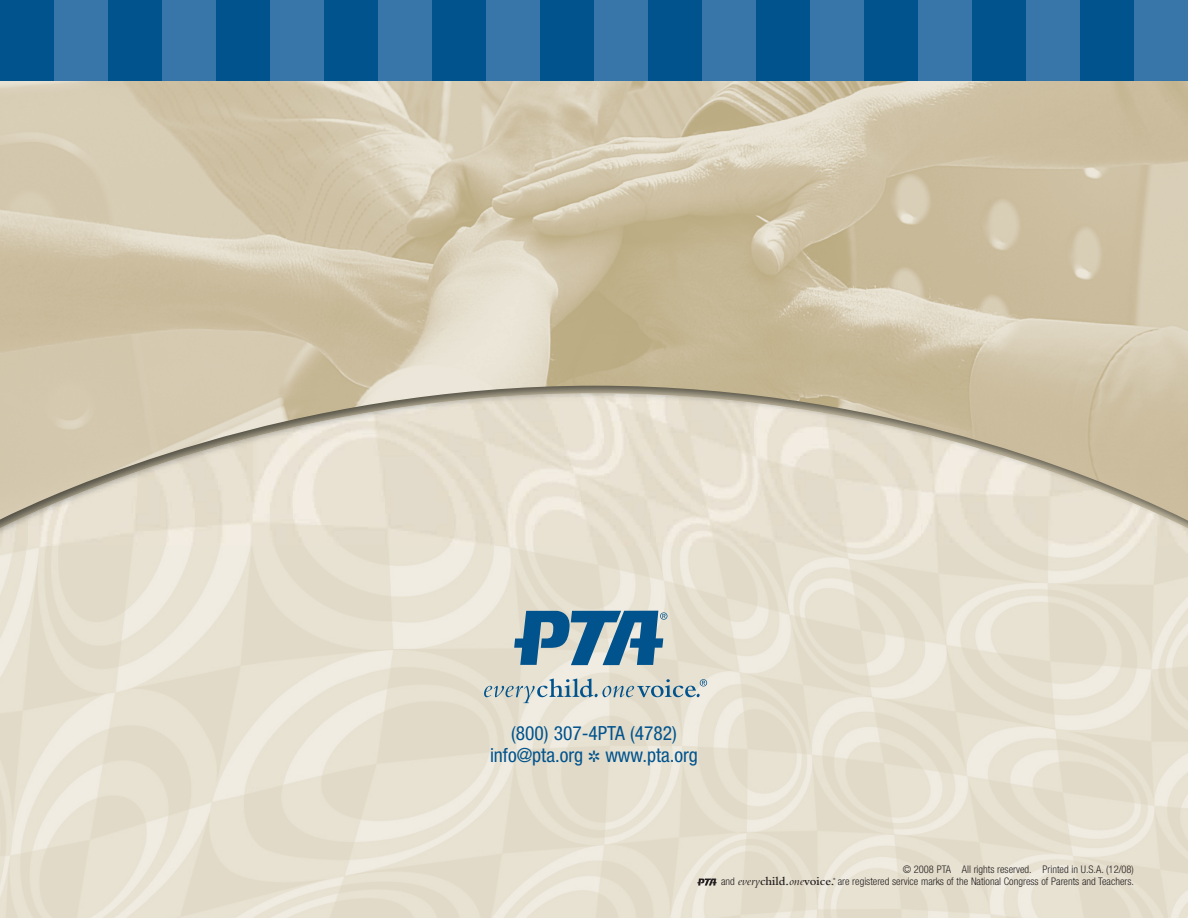
<style>
.page{position:relative;width:1188px;height:918px;background:#fff}
.page>*{position:absolute;margin:0;border:0;box-sizing:border-box;transform-origin:0 0}
.t1{font:condensed 19.5px/22.5px "Helvetica Neue";color:#00538d;text-align:center}
.t2{font:300 condensed 10.5px/12px "Helvetica Neue";color:#231f20;text-align:right}
.t3{font:300 3px "Frutiger";color:#231f20}
.s1{font-family:"Bembo";font-weight:400;font-style:italic;font-stretch:normal;font-size:12.3px}
.s2{font-family:"Bembo";font-weight:600;font-stretch:normal;font-size:12.3px}
</style>
<div class="page">
<img style="left:0;top:546px;width:1188px;height:372px">
<svg style="left:484px;top:679px;width:223px;height:24px;background:#c1c9c6"></svg>
<svg style="left:514px;top:611px;width:153px;height:54px;background:#5d8ca8"></svg>
<svg style="left:697px;top:879px;width:20px;height:7px"></svg>
<img style="left:0;top:81px;width:1188px;height:440px">
<div style="left:0;top:0;width:1188px;height:81px;background:#00538d"></div>
<div style="left:54px;top:0;width:54px;height:81px;background:#3875a9"></div>
<div style="left:162px;top:0;width:54px;height:81px;background:#3875a9"></div>
<div style="left:270px;top:0;width:54px;height:81px;background:#3875a9"></div>
<div style="left:378px;top:0;width:54px;height:81px;background:#3875a9"></div>
<div style="left:486px;top:0;width:54px;height:81px;background:#3875a9"></div>
<div style="left:594px;top:0;width:54px;height:81px;background:#3875a9"></div>
<div style="left:702px;top:0;width:54px;height:81px;background:#3875a9"></div>
<div style="left:810px;top:0;width:54px;height:81px;background:#3875a9"></div>
<div style="left:918px;top:0;width:54px;height:81px;background:#3875a9"></div>
<div style="left:1026px;top:0;width:54px;height:81px;background:#3875a9"></div>
<div style="left:1134px;top:0;width:54px;height:81px;background:#3875a9"></div>
<h1 class="t1" style="left:490px;top:723px;width:209px">(800) 307-4PTA (4782) info@pta.org ✲ www.pta.org</h1>
<p class="t2" style="left:721px;top:864px;width:414px">© 2008 PTA All rights reserved. Printed in U.S.A. (12/08)<br>and <span class="s1">every</span><span class="s2">child.</span><span class="s1">one</span><span class="s2">voice.</span> are registered service marks of the National Congress of Parents and Teachers.</p>
<p class="t3" style="left:833px;top:878px;width:4px">®</p>
</div>
